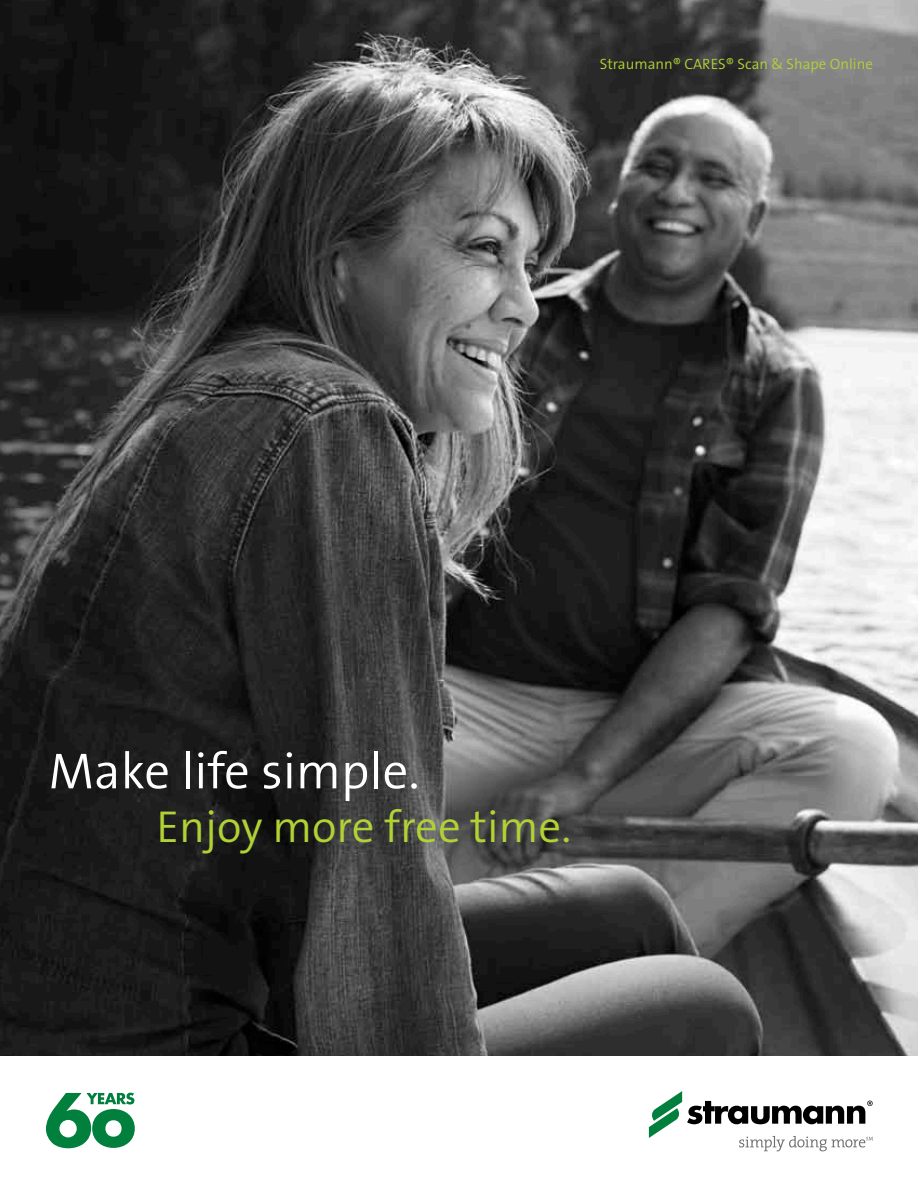
<style>
.page{position:relative;width:918px;height:1188px;background:#fff}
.page>*{position:absolute;margin:0;border:0;box-sizing:border-box;transform-origin:0 0}
.t1{font:300 51px "The Sans B W4";color:#fff}
.t2{font:300 45px "The Sans B W4";color:#b1d235}
.t3{font:300 15px "The Sans B W4";color:#b1d235}
</style>
<div class="page">
<img style="left:0;top:0;width:918px;height:1056px">
<svg style="left:649px;top:1091px;width:224px;height:60px"></svg>
<svg style="left:46px;top:1093px;width:89px;height:55px"></svg>
<p class="t3" style="left:600px;top:54px;width:275px">Straumann® CARES® Scan &amp; Shape Online</p>
<h1 class="t1" style="left:49px;top:738px;width:373px">Make life simple.</h1>
<h2 class="t2" style="left:157px;top:798px;width:416px">Enjoy more free time.</h2>
</div>
